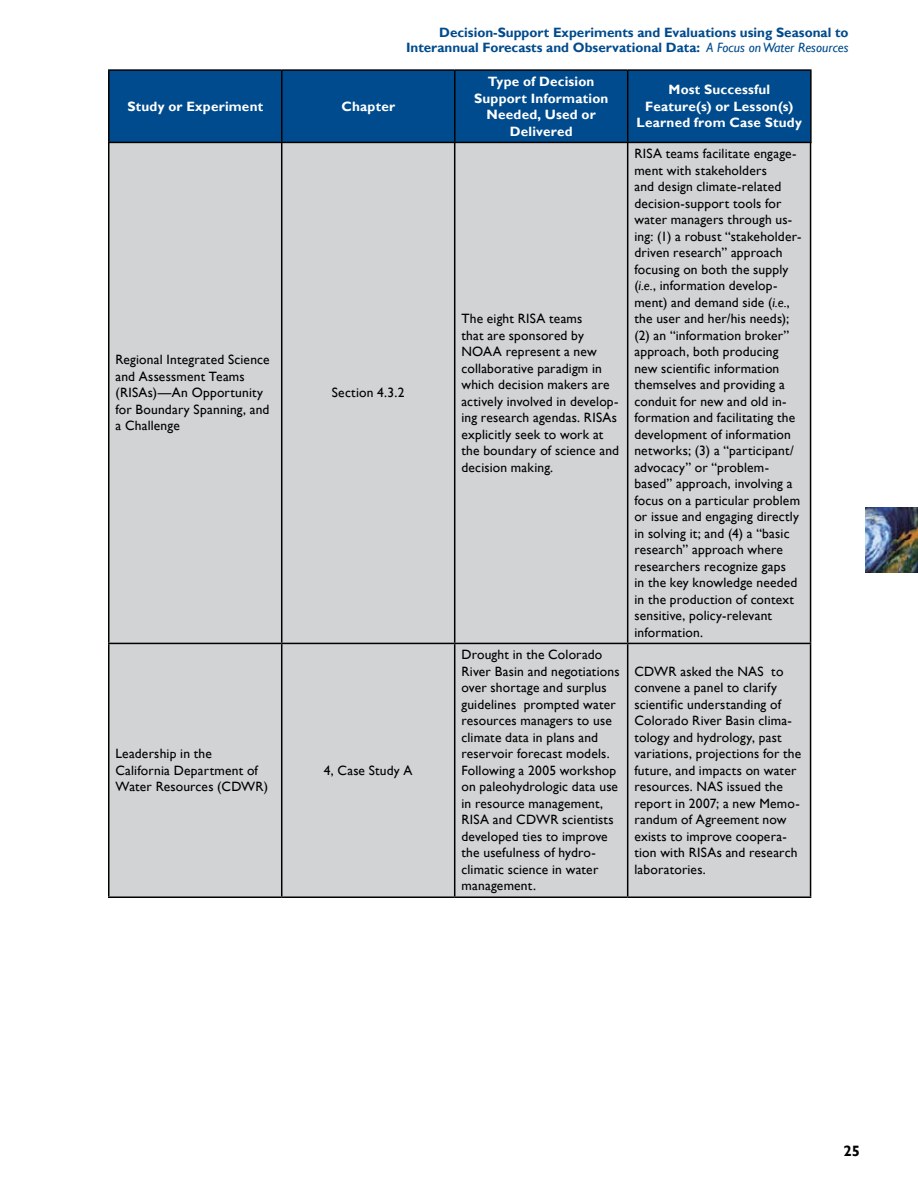
<style>
.page{position:relative;width:918px;height:1188px;background:#fff}
.page>*{position:absolute;margin:0;border:0;box-sizing:border-box;transform-origin:0 0}
.t1{font:700 15px "Gill Sans";color:#000}
.t2{font:13.5px/16.5px "Gill Sans";letter-spacing:.015em;color:#000}
.t3{font:700 13.5px/16.5px "Gill Sans";letter-spacing:.015em;color:#fff;text-align:center}
.t4{font:700 13.5px/15px "Gill Sans";color:#004b8d;text-align:right}
.s1{font-weight:400;font-style:italic}
.s2{font-style:italic}
</style>
<div class="page">
<img style="left:865px;top:507px;width:53px;height:65px">
<div style="left:110px;top:143px;width:700px;height:754px;background:#d1d3d4"></div>
<hr style="left:108px;top:143px;width:2px;height:500px;background:#000">
<hr style="left:281px;top:143px;width:1px;height:500px;background:#000">
<hr style="left:454px;top:143px;width:1px;height:500px;background:#000">
<hr style="left:627px;top:143px;width:1px;height:500px;background:#000">
<hr style="left:810px;top:143px;width:1px;height:500px;background:#000">
<hr style="left:108px;top:643px;width:174px;height:1px;background:#000">
<hr style="left:108px;top:644px;width:2px;height:253px;background:#000">
<hr style="left:282px;top:643px;width:173px;height:1px;background:#000">
<hr style="left:281px;top:644px;width:1px;height:253px;background:#000">
<hr style="left:455px;top:643px;width:173px;height:1px;background:#000">
<hr style="left:454px;top:644px;width:1px;height:253px;background:#000">
<hr style="left:628px;top:643px;width:183px;height:1px;background:#000">
<hr style="left:627px;top:644px;width:1px;height:253px;background:#000">
<hr style="left:810px;top:644px;width:1px;height:253px;background:#000">
<hr style="left:108px;top:897px;width:174px;height:1px;background:#000">
<hr style="left:282px;top:897px;width:173px;height:1px;background:#000">
<hr style="left:455px;top:897px;width:173px;height:1px;background:#000">
<hr style="left:628px;top:897px;width:183px;height:1px;background:#000">
<div style="left:110px;top:71px;width:700px;height:71px;background:#004b8d"></div>
<hr style="left:108px;top:69px;width:174px;height:2px;background:#000">
<hr style="left:108px;top:71px;width:2px;height:71px;background:#000">
<hr style="left:282px;top:69px;width:173px;height:2px;background:#000">
<hr style="left:281px;top:71px;width:2px;height:71px;background:#000">
<hr style="left:455px;top:69px;width:173px;height:2px;background:#000">
<hr style="left:454px;top:71px;width:1px;height:71px;background:#000">
<hr style="left:628px;top:69px;width:184px;height:2px;background:#000">
<hr style="left:627px;top:71px;width:1px;height:71px;background:#000">
<hr style="left:810px;top:71px;width:2px;height:71px;background:#000">
<hr style="left:108px;top:142px;width:174px;height:1px;background:#000">
<hr style="left:282px;top:142px;width:173px;height:1px;background:#000">
<hr style="left:455px;top:142px;width:173px;height:1px;background:#000">
<hr style="left:628px;top:142px;width:184px;height:1px;background:#000">
<p class="t3" style="left:127px;top:98px;width:137px">Study or Experiment</p>
<p class="t3" style="left:341px;top:98px;width:55px">Chapter</p>
<p class="t4" style="left:406px;top:25px;width:444px">Decision-Support Experiments and Evaluations using Seasonal to<br>Interannual Forecasts and Observational Data: <span class="s1">A Focus on Water Resources</span></p>
<p class="t3" style="left:474px;top:74px;width:136px">Type of Decision<br>Support Information<br>Needed, Used or<br>Delivered</p>
<p class="t3" style="left:637px;top:82px;width:167px">Most Successful<br>Feature(s) or Lesson(s)<br>Learned from Case Study</p>
<p class="t2" style="left:116px;top:352px;width:156px">Regional Integrated Science and Assessment Teams (RISAs)—An Opportunity for Boundary Spanning, and a Challenge</p>
<p class="t2" style="left:116px;top:746px;width:154px">Leadership in the<br>California Department of<br>Water Resources (CDWR)</p>
<p class="t2" style="left:332px;top:385px;width:74px">Section 4.3.2</p>
<p class="t2" style="left:324px;top:762px;width:90px">4, Case Study A</p>
<p class="t2" style="left:461px;top:311px;width:159px">The eight RISA teams<br>that are sponsored by<br>NOAA represent a new collaborative paradigm in which decision makers are actively involved in develop&shy;ing research agendas. RISAs explicitly seek to work at the boundary of science and decision making.</p>
<p class="t2" style="left:461px;top:647px;width:160px">Drought in the Colorado<br>River Basin and negotiations over shortage and surplus guidelines prompted water resources managers to use climate data in plans and reservoir forecast models.<br>Following a 2005 workshop on paleohydrologic data use in resource management,<br>RISA and CDWR scientists developed ties to improve the usefulness of hydro&shy;climatic science in water management.</p>
<p class="t2" style="left:634px;top:146px;width:169px">RISA teams facilitate engage&shy;ment with stakeholders<br>and design climate-related decision-support tools for water managers through us&shy;ing: (1) a robust “stakeholder&shy;driven research” approach focusing on both the supply (<span class="s2">i.e.</span>, information develop&shy;ment) and demand side (<span class="s2">i.e.</span>, the user and her/his needs); (2) an “information broker” approach, both producing new scientific information themselves and providing a conduit for new and old in&shy;formation and facilitating the development of information networks; (3) a “participant/ advocacy” or “problem&shy;based” approach, involving a focus on a particular problem or issue and engaging directly in solving it; and (4) a “basic research” approach where researchers recognize gaps<br>in the key knowledge needed in the production of context sensitive, policy-relevant information.</p>
<p class="t2" style="left:634px;top:663px;width:168px">CDWR asked the NAS to convene a panel to clarify scientific understanding of<br>Colorado River Basin clima&shy;tology and hydrology, past variations, projections for the future, and impacts on water resources. NAS issued the report in 2007; a new Memo&shy;randum of Agreement now exists to improve coopera&shy;tion with RISAs and research laboratories.</p>
<p class="t1" style="left:843px;top:1142px;width:18px">25</p>
</div>
